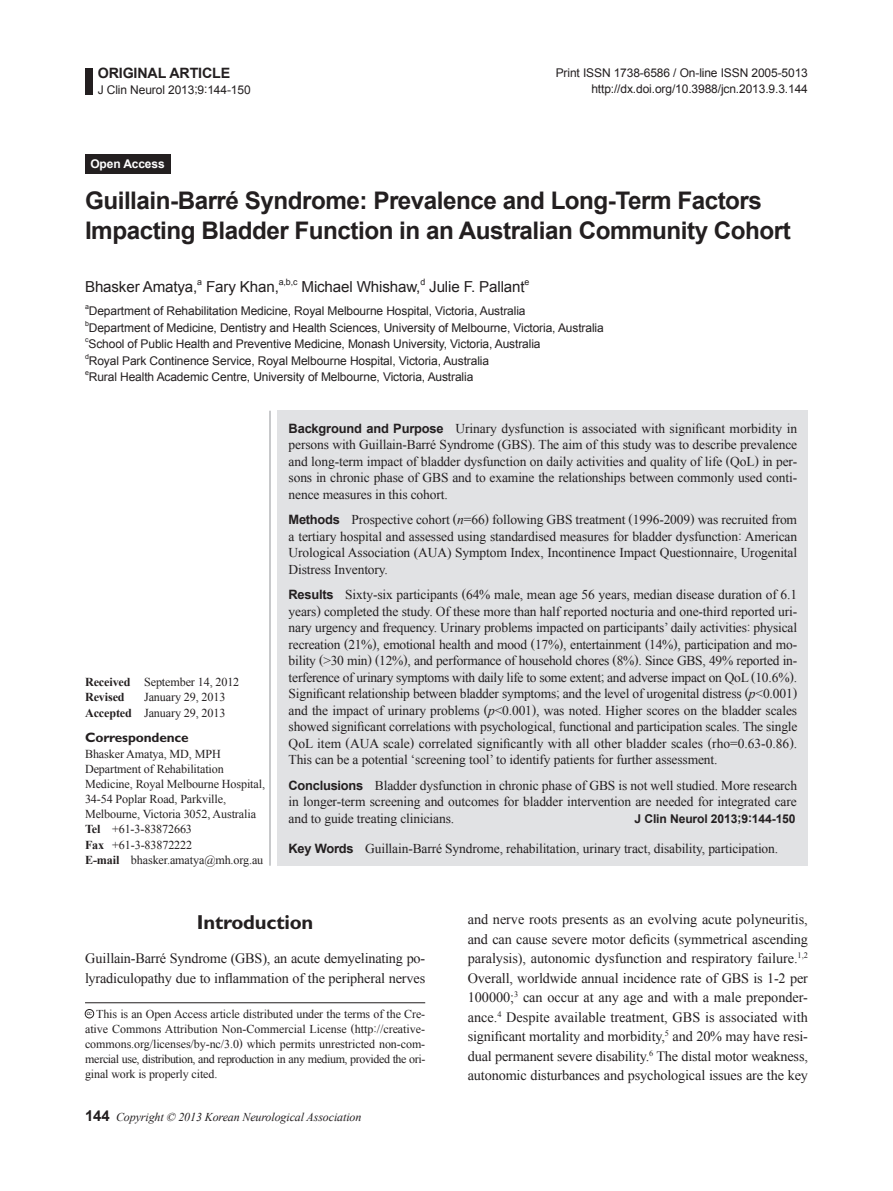
<style>
.page{position:relative;width:893px;height:1191px;background:#fff}
.page>*{position:absolute;margin:0;border:0;box-sizing:border-box;transform-origin:0 0}
.t1{font:700 24.3px/30.3px "Arial";letter-spacing:-.02em;color:#231f20}
.t2{font:700 20.25px "Gill Sans Std";letter-spacing:-.01em;color:#231f20}
.t3{font:15.15px "Arial";letter-spacing:-.01em;color:#231f20}
.t4{font:14.25px/19.5px "Times New Roman";letter-spacing:-.01em;color:#231f20}
.t5{font:700 14.25px "Arial";letter-spacing:-.01em;color:#231f20}
.t6{font:700 13.65px "Gill Sans Std";letter-spacing:-.01em;color:#231f20}
.t7{font:13.5px/16.5px "Times New Roman";letter-spacing:-.01em;color:#231f20;text-align:justify}
.t8{font:12.15px/15.1px "Times New Roman";letter-spacing:-.01em;color:#231f20}
.t9{font:700 12.15px "Arial";letter-spacing:-.01em;color:#231f20}
.t10{font:12px/15.9px "Arial";letter-spacing:-.01em;color:#231f20;text-align:right}
.t11{font:12px/15.1px "Times New Roman";letter-spacing:-.035em;color:#231f20;text-align:justify}
.t12{font:italic 12px "Times New Roman";letter-spacing:-.01em;color:#231f20}
.t13{font:700 12px "Arial";letter-spacing:-.01em;color:#fff}
.t14{font:8.85px "Arial";color:#231f20}
.t15{font:7.05px "Arial";color:#231f20}
.s1{font-weight:700}
.s2{font-family:"Arial";font-weight:700;font-size:12.9px}
.s3{font-size:13.65px;color:#e1e2e4}
.s4{font-style:italic}
.s5{font-size:13.65px}
.s6{font-family:"Arial";font-weight:700;font-style:normal;font-size:15px}
</style>
<div class="page">
<div style="left:85px;top:68px;width:8px;height:27px;background:#231f20"></div>
<div style="left:278px;top:411px;width:530px;height:454px;background:#e1e2e4"></div>
<hr style="left:270px;top:411px;width:1px;height:454px;background:#939598">
<div style="left:85px;top:154px;width:85px;height:20px;background:#231f20"></div>
<hr style="left:85px;top:1002px;width:340px;height:1px;background:#231f20">
<div style="left:85px;top:1009px;width:9px;height:9px;border:1px solid #231f20;border-radius:50%"></div>
<p class="t5" style="left:98px;top:64px;width:134px">ORIGINAL ARTICLE</p>
<p class="t10" style="left:98px;top:82px;width:154px">J Clin Neurol 2013;9:144-150</p>
<p class="t13" style="left:90px;top:156px;width:76px">Open Access</p>
<p class="t10" style="left:556px;top:65px;width:254px">Print ISSN 1738-6586 / On-line ISSN 2005-5013 http://dx.doi.org/10.3988/jcn.2013.9.3.144</p>
<h1 class="t1" style="left:85px;top:186px;width:707px">Guillain-Barré Syndrome: Prevalence and Long-Term Factors<br>Impacting Bladder Function in an Australian Community Cohort</h1>
<p class="t3" style="left:85px;top:277px;width:114px">Bhasker Amatya,</p>
<p class="t14" style="left:197px;top:276px;width:6px">a</p>
<p class="t3" style="left:206px;top:277px;width:74px">Fary Khan,</p>
<p class="t14" style="left:279px;top:276px;width:20px">a,b,c</p>
<p class="t3" style="left:302px;top:277px;width:120px">Michael Whishaw,</p>
<p class="t14" style="left:420px;top:276px;width:6px">d</p>
<p class="t3" style="left:429px;top:277px;width:97px">Julie F. Pallant</p>
<p class="t14" style="left:524px;top:276px;width:6px">e</p>
<p class="t15" style="left:85px;top:302px;width:5px">a</p>
<p class="t10" style="left:89px;top:303px;width:438px">Department of Rehabilitation Medicine, Royal Melbourne Hospital, Victoria, Australia</p>
<p class="t15" style="left:85px;top:319px;width:5px">b</p>
<p class="t10" style="left:89px;top:319px;width:516px">Department of Medicine, Dentistry and Health Sciences, University of Melbourne, Victoria, Australia</p>
<p class="t15" style="left:85px;top:335px;width:5px">c</p>
<p class="t10" style="left:88px;top:336px;width:454px">School of Public Health and Preventive Medicine, Monash University, Victoria, Australia</p>
<p class="t15" style="left:85px;top:352px;width:5px">d</p>
<p class="t10" style="left:89px;top:352px;width:402px">Royal Park Continence Service, Royal Melbourne Hospital, Victoria, Australia</p>
<p class="t15" style="left:85px;top:368px;width:5px">e</p>
<p class="t10" style="left:89px;top:369px;width:386px">Rural Health Academic Centre, University of Melbourne, Victoria, Australia</p>
<p class="t8" style="left:85px;top:674px;width:156px"><span class="s1">Received</span> September 14, 2012<br><span class="s1">Revised</span></p>
<p class="t8" style="left:85px;top:689px;width:142px;text-align:right">January 29, 2013<br><span class="s1">Accepted</span> January 29, 2013</p>
<p class="t6" style="left:85px;top:729px;width:105px">Correspondence</p>
<p class="t8" style="left:85px;top:745px;width:182px">Bhasker Amatya, MD, MPH<br>Department of Rehabilitation<br>Medicine, Royal Melbourne Hospital,<br>34-54 Poplar Road, Parkville,<br>Melbourne, Victoria 3052, Australia<br><span class="s1">Tel</span> +61-3-83872663<br><span class="s1">Fax</span> +61-3-83872222<br><span class="s1">E-mail</span> bhasker.amatya@mh.org.au</p>
<p class="t7" style="left:289px;top:420px;width:510px"><span class="s2">Background and Purpose</span><span class="s3">zz</span>Urinary dysfunction is associated with significant morbidity in persons with Guillain-Barré Syndrome (GBS). The aim of this study was to describe prevalence and long-term impact of bladder dysfunction on daily activities and quality of life (QoL) in per&shy;sons in chronic phase of GBS and to examine the relationships between commonly used conti&shy;nence measures in this cohort.</p>
<p class="t7" style="left:289px;top:511px;width:510px"><span class="s2">Methods</span><span class="s3">zz</span>Prospective cohort (<span class="s4">n</span>=66) following GBS treatment (1996-2009) was recruited from a tertiary hospital and assessed using standardised measures for bladder dysfunction: American Urological Association (AUA) Symptom Index, Incontinence Impact Questionnaire, Urogenital Distress Inventory.</p>
<p class="t7" style="left:289px;top:586px;width:510px"><span class="s2">Results</span><span class="s3">zz</span>Sixty-six participants (64% male, mean age 56 years, median disease duration of 6.1 years) completed the study. Of these more than half reported nocturia and one-third reported uri&shy;nary urgency and frequency. Urinary problems impacted on participants’ daily activities: physical recreation (21%), emotional health and mood (17%), entertainment (14%), participation and mo&shy;bility (&gt;30 min) (12%), and performance of household chores (8%). Since GBS, 49% reported in&shy;terference of urinary symptoms with daily life to some extent; and adverse impact on QoL (10.6%).<br>Significant relationship between bladder symptoms; and the level of urogenital distress (<span class="s4">p</span>&lt;0.001) and the impact of urinary problems (<span class="s4">p</span>&lt;0.001), was noted. Higher scores on the bladder scales showed significant correlations with psychological, functional and participation scales. The single QoL item (AUA scale) correlated significantly with all other bladder scales (rho=0.63-0.86).<br>This can be a potential ‘screening tool’ to identify patients for further assessment<span class="s5">.</span></p>
<p class="t7" style="left:289px;top:776px;width:510px"><span class="s2">Conclusions</span><span class="s3">zz</span>Bladder dysfunction in chronic phase of GBS is not well studied. More research in longer-term screening and outcomes for bladder intervention are needed for integrated care and to guide treating clinicians<span class="s5">.</span></p>
<p class="t9" style="left:634px;top:810px;width:163px">J Clin Neurol 2013;9:144-150</p>
<p class="t7" style="left:289px;top:839px;width:491px"><span class="s2">Key Words</span><span class="s3">zz</span>Guillain-Barré Syndrome, rehabilitation, urinary tract, disability, participation.</p>
<h2 class="t2" style="left:197px;top:910px;width:118px">Introduction</h2>
<p class="t4" style="left:85px;top:948px;width:342px">Guillain-Barré Syndrome (GBS), an acute demyelinating po&shy;lyradiculopathy due to inflammation of the peripheral nerves</p>
<p class="t11" style="left:85px;top:1006px;width:342px"><sup>cc</sup> This is an Open Access article distributed under the terms of the Cre&shy;ative Commons Attribution Non-Commercial License (http://creative&shy;commons.org/licenses/by-nc/3.0) which permits unrestricted non-com&shy;mercial use, distribution, and reproduction in any medium, provided the ori&shy;ginal work is properly cited.</p>
<p class="t12" style="left:85px;top:1108px;width:278px"><span class="s6">144</span> Copyright © 2013 Korean Neurological Association</p>
<p class="t4" style="left:468px;top:909px;width:342px;text-align:justify">and nerve roots presents as an evolving acute polyneuritis, and can cause severe motor deficits (symmetrical ascending paralysis), autonomic dysfunction and respiratory failure.<sup>1,2<br></sup>Overall, worldwide annual incidence rate of GBS is 1-2 per 100000;<sup>3</sup> can occur at any age and with a male preponder&shy;ance.<sup>4</sup> Despite available treatment, GBS is associated with significant mortality and morbidity,<sup>5</sup> and 20% may have resi&shy;dual permanent severe disability.<sup>6</sup> The distal motor weakness, autonomic disturbances and psychological issues are the key</p>
</div>
